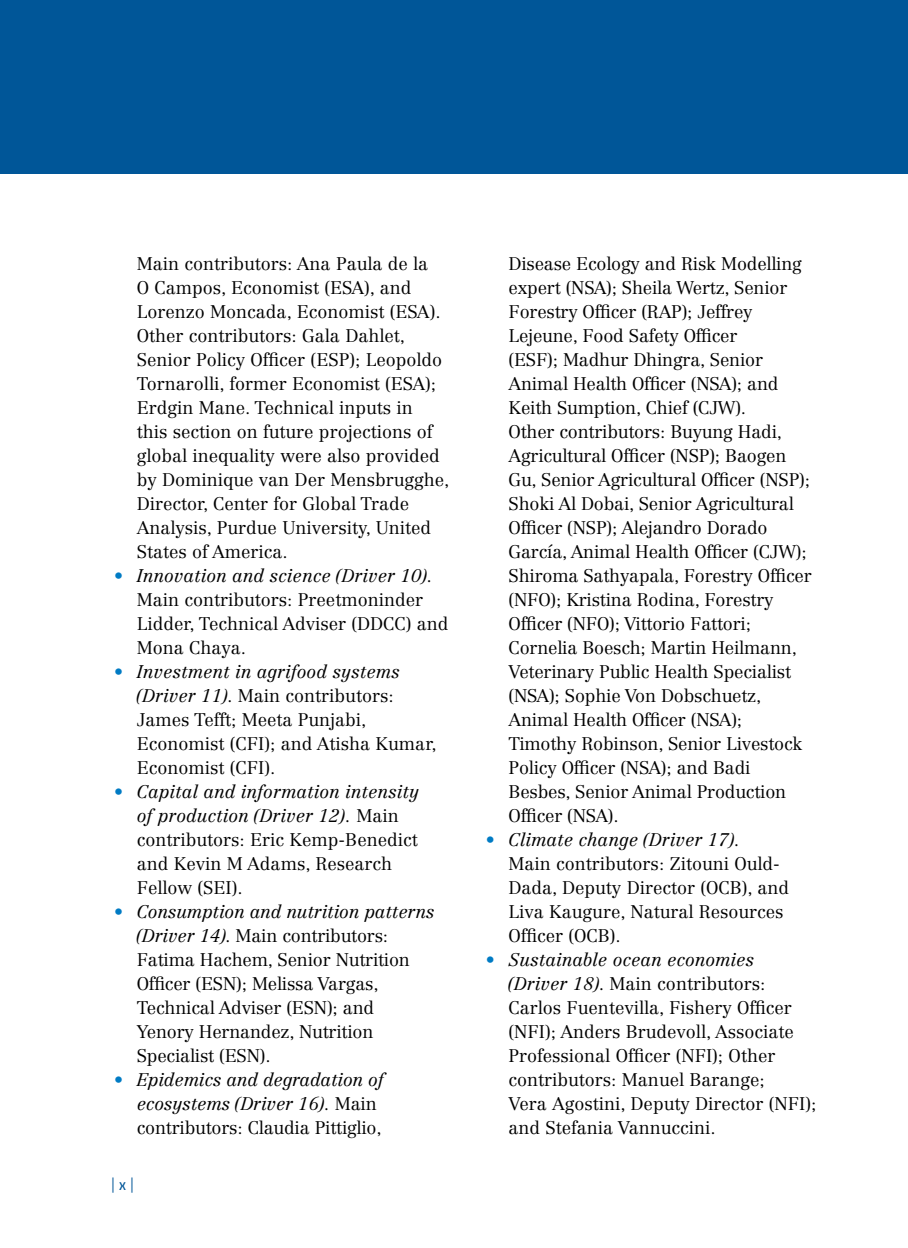
<style>
.page{position:relative;width:908px;height:1248px;background:#fff}
.page>*{position:absolute;margin:0;border:0;box-sizing:border-box;transform-origin:0 0}
.t1{font:300 18px/24px "Centennial LT Std";color:#000}
.t2{font:italic 300 18px/24px "Centennial LT Std";letter-spacing:-.01em;color:#000}
.t3{font:condensed 16px "Exo 2";color:#005698}
.s1{color:#007bc4}
.s2{font-style:italic}
.s3{font-style:normal;color:#007bc4}
.s4{font-style:normal}
</style>
<div class="page">
<div style="left:0;top:0;width:907px;height:174px;background:#005698"></div>
<p class="t1" style="left:137px;top:251px;width:314px">Main contributors: Ana Paula de la<br>O Campos, Economist (ESA), and Lorenzo Moncada, Economist (ESA).<br>Other contributors: Gala Dahlet, Senior Policy Officer (ESP); Leopoldo Tornarolli, former Economist (ESA); Erdgin Mane. Technical inputs in<br>this section on future projections of global inequality were also provided by Dominique van Der Mensbrugghe, Director, Center for Global Trade Analysis, Purdue University, United States of America.</p>
<p class="t1" style="left:137px;top:563px;width:313px;text-indent:-23px"><span class="s1">•</span> <span class="s2">Innovation and science (Driver 10).<br></span>Main contributors: Preetmoninder<br>Lidder, Technical Adviser (DDCC) and<br>Mona Chaya.</p>
<p class="t1" style="left:137px;top:659px;width:301px;text-indent:-23px"><span class="s1">•</span> <span class="s2">Investment in agrifood systems (Driver 11).</span> Main contributors:<br>James Tefft; Meeta Punjabi,<br>Economist (CFI); and Atisha Kumar,<br>Economist (CFI).</p>
<p class="t1" style="left:137px;top:779px;width:284px;text-indent:-23px"><span class="s1">•</span> <span class="s2">Capital and information intensity of production (Driver 12).</span> Main contributors: Eric Kemp-Benedict and Kevin M Adams, Research<br>Fellow (SEI).</p>
<p class="t1" style="left:137px;top:899px;width:299px;text-indent:-23px"><span class="s1">•</span> <span class="s2">Consumption and nutrition patterns (Driver 14).</span> Main contributors:<br>Fatima Hachem, Senior Nutrition<br>Officer (ESN); Melissa Vargas,<br>Technical Adviser (ESN); and<br>Yenory Hernandez, Nutrition<br>Specialist (ESN).</p>
<p class="t2" style="left:137px;top:1067px;width:248px;text-indent:-23px"><span class="s3">•</span> Epidemics and degradation of ecosystems (Driver 16). <span class="s4">Main contributors: Claudia Pittiglio,</span></p>
<p class="t3" style="left:111px;top:1174px;width:24px">|x|</p>
<p class="t1" style="left:508px;top:252px;width:304px">Disease Ecology and Risk Modelling expert (NSA); Sheila Wertz, Senior Forestry Officer (RAP); Jeffrey Lejeune, Food Safety Officer<br>(ESF); Madhur Dhingra, Senior Animal Health Officer (NSA); and Keith Sumption, Chief (CJW).<br>Other contributors: Buyung Hadi, Agricultural Officer (NSP); Baogen Gu, Senior Agricultural Officer (NSP); Shoki Al Dobai, Senior Agricultural Officer (NSP); Alejandro Dorado García, Animal Health Officer (CJW); Shiroma Sathyapala, Forestry Officer (NFO); Kristina Rodina, Forestry Officer (NFO); Vittorio Fattori; Cornelia Boesch; Martin Heilmann, Veterinary Public Health Specialist (NSA); Sophie Von Dobschuetz, Animal Health Officer (NSA); Timothy Robinson, Senior Livestock Policy Officer (NSA); and Badi Besbes, Senior Animal Production Officer (NSA).</p>
<p class="t1" style="left:508px;top:827px;width:282px;text-indent:-23px"><span class="s1">•</span> <span class="s2">Climate change (Driver 17).<br></span>Main contributors: Zitouni Ould-<br>Dada, Deputy Director (OCB), and<br>Liva Kaugure, Natural Resources<br>Officer (OCB).</p>
<p class="t1" style="left:508px;top:947px;width:309px;text-indent:-23px"><span class="s1">•</span> <span class="s2">Sustainable ocean economies (Driver 18).</span> Main contributors:<br>Carlos Fuentevilla, Fishery Officer (NFI); Anders Brudevoll, Associate Professional Officer (NFI); Other contributors: Manuel Barange;<br>Vera Agostini, Deputy Director (NFI); and Stefania Vannuccini.</p>
</div>
